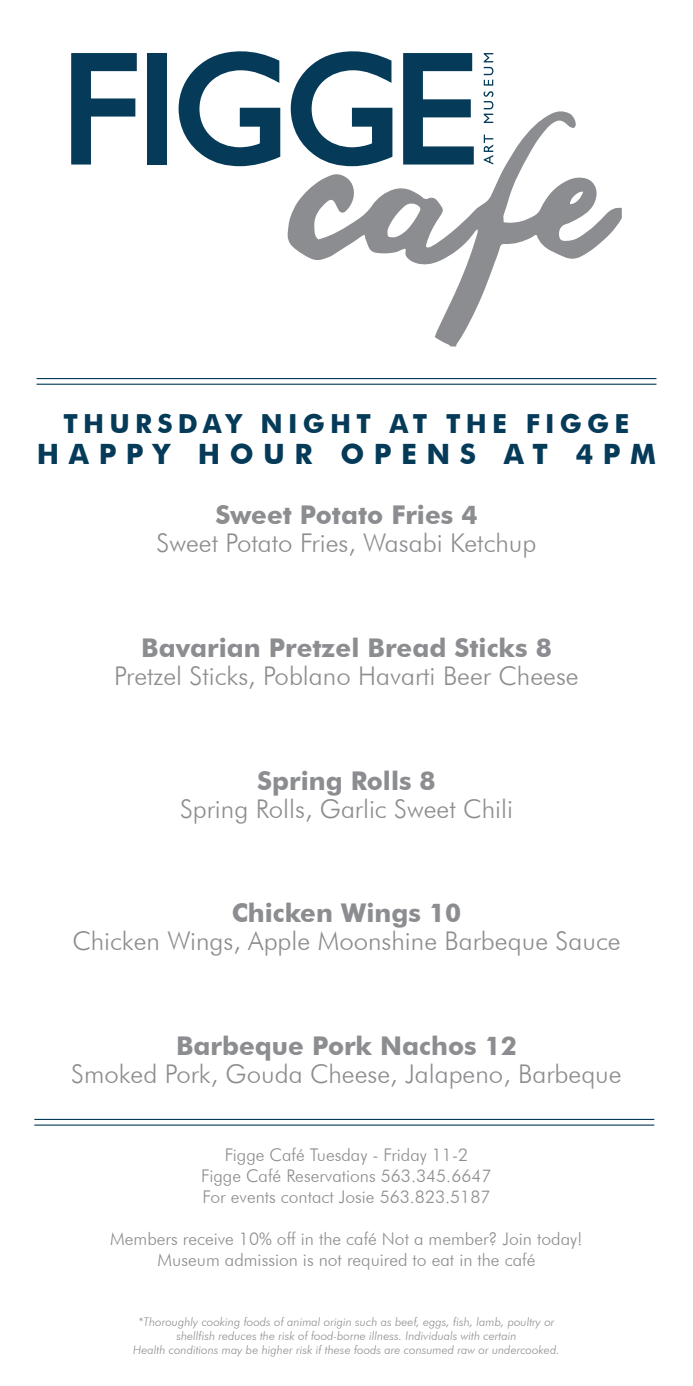
<style>
.page{position:relative;width:693px;height:1386px;background:#fff}
.page>*{position:absolute;margin:0;border:0;box-sizing:border-box;transform-origin:0 0}
.t1{font:700 28px "Futura BT";letter-spacing:.34em;color:#053b59}
.t2{font:700 26.25px "Futura BT";letter-spacing:.2em;color:#053b59}
.t3{font:300 25.9px "Futura BT";color:#8c8d90}
.t4{font:700 25.9px "Futura BT";color:#8c8d90}
.t5{font:300 17.5px "Futura BT";color:#8c8d90}
.t6{font:italic 300 11.9px "Futura BT";color:#8c8d90}
</style>
<div class="page">
<hr style="left:37px;top:378px;width:619px;height:1px;background:#053b59">
<hr style="left:37px;top:384px;width:619px;height:1px;background:#053b59">
<svg style="left:287px;top:110px;width:335px;height:236px"></svg>
<svg style="left:71px;top:53px;width:66px;height:112px"></svg>
<div style="left:147px;top:53px;width:20px;height:112px;background:#053b59"></div>
<svg style="left:403px;top:53px;width:71px;height:112px"></svg>
<svg style="left:179px;top:51px;width:101px;height:115px"></svg>
<svg style="left:291px;top:51px;width:101px;height:115px"></svg>
<svg style="left:484px;top:135px;width:9px;height:30px"></svg>
<svg style="left:484px;top:53px;width:9px;height:70px"></svg>
<hr style="left:34px;top:1119px;width:620px;height:1px;background:#053b59">
<hr style="left:34px;top:1125px;width:620px;height:1px;background:#053b59">
<p class="t2" style="left:64px;top:408px;width:568px">THURSDAY NIGHT AT THE FIGGE</p>
<p class="t1" style="left:37px;top:437px;width:621px">HAPPY HOUR OPENS AT 4PM</p>
<p class="t4" style="left:216px;top:499px;width:263px">Sweet Potato Fries 4</p>
<p class="t3" style="left:156px;top:527px;width:382px">Sweet Potato Fries, Wasabi Ketchup</p>
<p class="t4" style="left:141px;top:632px;width:412px">Bavarian Pretzel Bread Sticks 8</p>
<p class="t3" style="left:114px;top:660px;width:466px">Pretzel Sticks, Poblano Havarti Beer Cheese</p>
<p class="t4" style="left:257px;top:765px;width:180px">Spring Rolls 8</p>
<p class="t3" style="left:180px;top:793px;width:334px">Spring Rolls, Garlic Sweet Chili</p>
<p class="t4" style="left:232px;top:897px;width:231px">Chicken Wings 10</p>
<p class="t3" style="left:72px;top:925px;width:550px">Chicken Wings, Apple Moonshine Barbeque Sauce</p>
<p class="t4" style="left:176px;top:1030px;width:342px">Barbeque Pork Nachos 12</p>
<p class="t3" style="left:71px;top:1058px;width:552px">Smoked Pork, Gouda Cheese, Jalapeno, Barbeque</p>
<p class="t5" style="left:225px;top:1145px;width:245px">Figge Café Tuesday - Friday 11-2</p>
<p class="t5" style="left:201px;top:1166px;width:292px">Figge Café Reservations 563.345.6647</p>
<p class="t5" style="left:202px;top:1187px;width:290px">For events contact Josie 563.823.5187</p>
<p class="t5" style="left:110px;top:1229px;width:474px">Members receive 10% off in the café Not a member? Join today!</p>
<p class="t5" style="left:158px;top:1250px;width:379px">Museum admission is not required to eat in the café</p>
<p class="t6" style="left:138px;top:1315px;width:418px">*Thoroughly cooking foods of animal origin such as beef, eggs, fish, lamb, poultry or</p>
<p class="t6" style="left:176px;top:1328px;width:342px">shellfish reduces the risk of food-borne illness. Individuals with certain</p>
<p class="t6" style="left:133px;top:1342px;width:428px">Health conditions may be higher risk if these foods are consumed raw or undercooked.</p>
</div>
